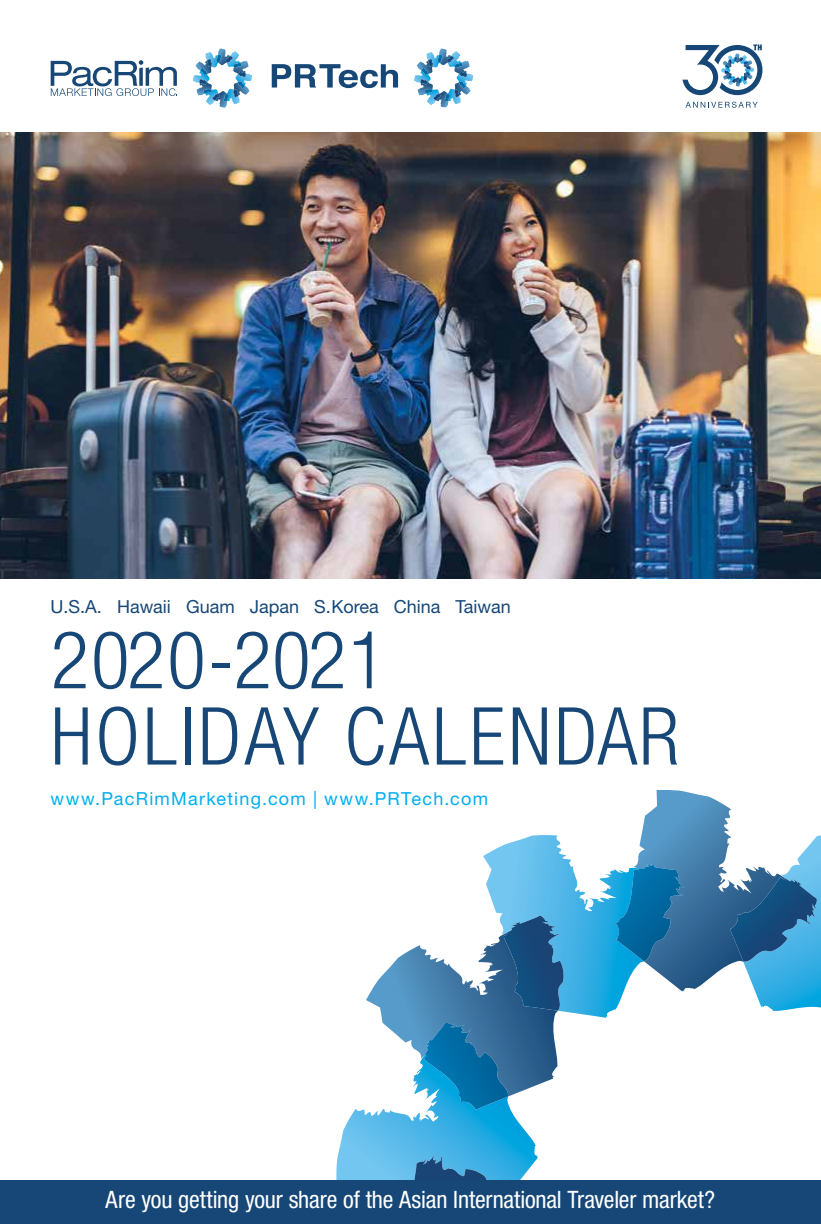
<style>
.page{position:relative;width:821px;height:1224px;background:#fff}
.page>*{position:absolute;margin:0;border:0;box-sizing:border-box;transform-origin:0 0}
.t1{font:300 condensed 80px/76.4px "Helvetica Neue LT Std";letter-spacing:.04em;color:#164777}
.t2{font:condensed 24px "Helvetica Neue LT Std";letter-spacing:-.005em;color:#fff}
.t3{font:18px "Helvetica Neue LT Std";color:#164777}
.t4{font:18px "Helvetica Neue LT Std";letter-spacing:.07em;color:#00aeef}
</style>
<div class="page">
<img style="left:0;top:133px;width:821px;height:446px">
<svg style="left:193px;top:49px;width:57px;height:58px"></svg>
<svg style="left:51px;top:60px;width:126px;height:36px"></svg>
<svg style="left:414px;top:49px;width:57px;height:58px"></svg>
<svg style="left:272px;top:64px;width:126px;height:24px"></svg>
<svg style="left:685px;top:102px;width:73px;height:6px"></svg>
<svg style="left:682px;top:44px;width:80px;height:51px"></svg>
<svg style="left:336px;top:790px;width:485px;height:391px"></svg>
<img style="left:730px;top:877px;width:87px;height:85px">
<div style="left:0;top:1181px;width:821px;height:43px;background:#164777"></div>
<p class="t3" style="left:51px;top:596px;width:462px">U.S.A. Hawaii Guam Japan S. Korea China Taiwan</p>
<h1 class="t1" style="left:51px;top:621px;width:630px">2020-2021<br>HOLIDAY CALENDAR</h1>
<p class="t4" style="left:51px;top:788px;width:439px">www.PacRimMarketing.com | www.PRTech.com</p>
<p class="t2" style="left:106px;top:1186px;width:611px">Are you getting your share of the Asian International Traveler market?</p>
</div>
